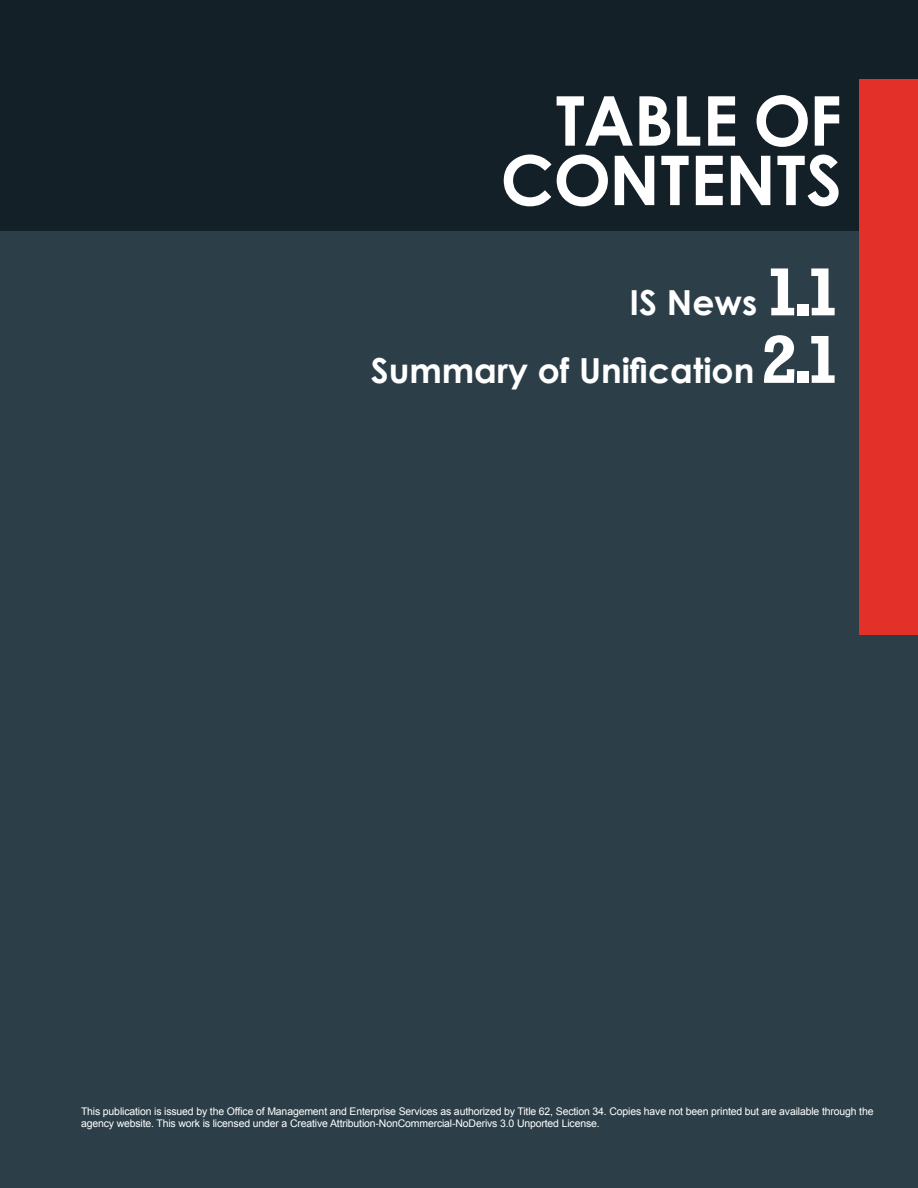
<style>
.page{position:relative;width:918px;height:1188px;background:#fff}
.page>*{position:absolute;margin:0;border:0;box-sizing:border-box;transform-origin:0 0}
.Body_onlight{font:700 68.7px "Century Gothic";letter-spacing:.01em;color:#fff}
.Body_onlight-2{font:700 68.7px "Century Gothic";letter-spacing:-.01em;color:#fff}
.Table{font:700 34.5px "Century Gothic";color:#fff}
.Cell{font:10.5px/12px "Arial";letter-spacing:-.015em;color:#fff}
.s1{font-family:"Rockwell";font-size:69px}
</style>
<div class="page">
<div style="left:0;top:36px;width:918px;height:1152px;background:#2c3f49"></div>
<div style="left:0;top:0;width:918px;height:231px;background:#132028"></div>
<div style="left:860px;top:79px;width:58px;height:555px;background:#e33029"></div>
<p class="Body_onlight-2" style="left:556px;top:78px;width:288px">TABLE OF</p>
<p class="Body_onlight" style="left:501px;top:137px;width:343px">CONTENTS</p>
<p class="Table" style="left:630px;top:281px;width:214px">IS News <span class="s1">1.1</span></p>
<p class="Table" style="left:371px;top:349px;width:473px">Summary of Unification <span class="s1">2.1</span></p>
<p class="Cell" style="left:81px;top:1105px;width:794px">This publication is issued by the Office of Management and Enterprise Services as authorized by Title 62, Section 34. Copies have not been printed but are available through the agency website. This work is licensed under a Creative Attribution-NonCommercial-NoDerivs 3.0 Unported License.</p>
</div>
